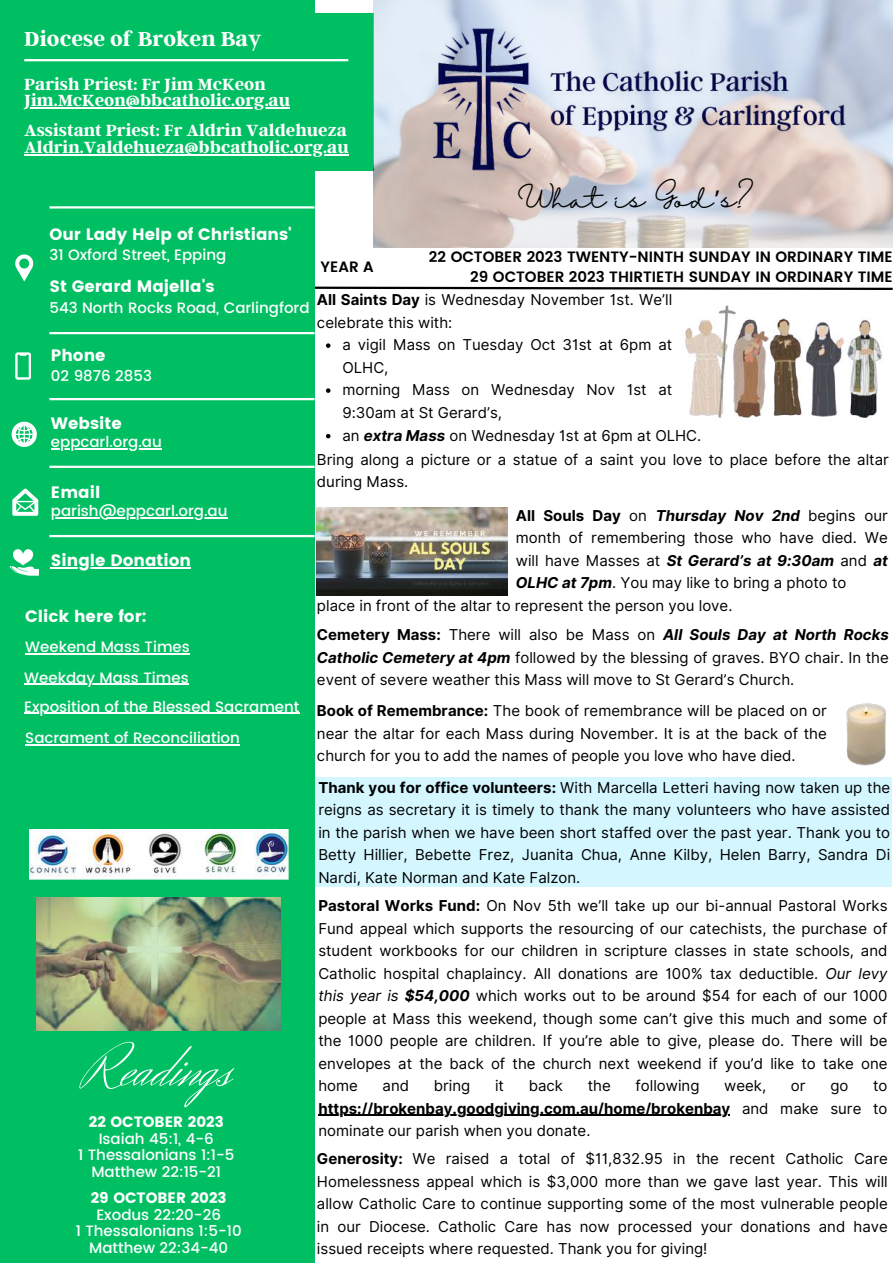
<style>
.page{position:relative;width:893px;height:1264px;background:#fff}
.page>*{position:absolute;margin:0;border:0;box-sizing:border-box;transform-origin:0 0}
.t1{font:59.25px "Herr Von Muellerhoff";color:#fff}
.t2{font:24px "Halimun";color:#000}
.t3{font:700 22.5px "Argent CF";color:#fff}
.t4{font:700 18px/16.8px "Argent CF";color:#fff}
.t5{font:16.5px "Poppins";color:#fff}
.t6{font:15px/22.5px "Inter";color:#000}
.t7{font:500 15px/16.8px "Poppins";color:#fff;text-align:center}
.t8{font:700 15px/22.5px "Inter";color:#000;text-align:justify}
.t9{font:600 15px/20.2px "Poppins";color:#000;text-align:right}
.t10{font:15px "Poppins";color:#fff}
.s1{font-family:"Noto Sans Gurmukhi"}
.s2{font-weight:700}
.s3{font-weight:700;font-style:italic}
.s4{font-style:italic}
.s5{font-weight:400}
</style>
<div class="page">
<div style="left:315px;top:777px;width:577px;height:109px;background:#d3f6ff"></div>
<div style="left:0;top:0;width:315px;height:1262px;background:#00bf63"></div>
<div style="left:0;top:13px;width:373px;height:158px;background:#00bf63"></div>
<img style="left:373px;top:0;width:519px;height:247px">
<svg style="left:15px;top:254px;width:18px;height:27px"></svg>
<svg style="left:15px;top:352px;width:16px;height:27px"></svg>
<svg style="left:12px;top:422px;width:24px;height:24px"></svg>
<hr style="left:49px;top:398px;width:265px;height:2px;background:#fff">
<hr style="left:49px;top:332px;width:265px;height:2px;background:#fff">
<hr style="left:49px;top:206px;width:265px;height:2px;background:#fff">
<hr style="left:24px;top:59px;width:324px;height:2px;background:#fff">
<img style="left:387px;top:0;width:497px;height:183px">
<img style="left:37px;top:897px;width:244px;height:133px">
<svg style="left:315px;top:286px;width:577px;height:4px"></svg>
<img style="left:846px;top:703px;width:40px;height:63px">
<img style="left:29px;top:830px;width:259px;height:49px">
<img style="left:685px;top:305px;width:197px;height:113px">
<img style="left:317px;top:507px;width:190px;height:89px">
<svg style="left:326px;top:343px;width:4px;height:5px"></svg>
<svg style="left:326px;top:388px;width:4px;height:5px"></svg>
<svg style="left:326px;top:434px;width:4px;height:4px"></svg>
<hr style="left:318px;top:1114px;width:412px;height:1px;background:#000">
<hr style="left:24px;top:107px;width:266px;height:2px;background:#fff">
<hr style="left:24px;top:154px;width:325px;height:1px;background:#fff">
<hr style="left:51px;top:448px;width:111px;height:1px;background:#fff">
<hr style="left:49px;top:465px;width:265px;height:3px;background:#fff">
<svg style="left:12px;top:488px;width:26px;height:27px"></svg>
<hr style="left:51px;top:517px;width:176px;height:1px;background:#fff">
<hr style="left:49px;top:535px;width:265px;height:2px;background:#fff">
<svg style="left:10px;top:549px;width:29px;height:26px"></svg>
<hr style="left:51px;top:567px;width:140px;height:1px;background:#fff">
<hr style="left:25px;top:653px;width:165px;height:1px;background:#fff">
<hr style="left:24px;top:683px;width:165px;height:2px;background:#fff">
<hr style="left:24px;top:712px;width:275px;height:1px;background:#fff">
<hr style="left:25px;top:744px;width:215px;height:1px;background:#fff">
<h3 class="t3" style="left:24px;top:25px;width:239px">Diocese of Broken Bay</h3>
<p class="t4" style="left:24px;top:74px;width:267px">Parish Priest: Fr Jim McKeon<br>Jim.McKeon@bbcatholic.org.au</p>
<p class="t4" style="left:24px;top:121px;width:326px">Assistant Priest: Fr Aldrin Valdehueza<br>Aldrin.Valdehueza@bbcatholic.org.au</p>
<h2 class="t2" style="left:517px;top:186px;width:238px">What is God<span class="s1">’</span>s?</h2>
<p class="t5" style="left:49px;top:225px;width:244px">Our Lady Help of Christians'</p>
<p class="t7" style="left:49px;top:246px;width:178px">31 Oxford Street, Epping</p>
<p class="t5" style="left:49px;top:276px;width:166px">St Gerard Majella's</p>
<p class="t7" style="left:49px;top:299px;width:261px">543 North Rocks Road, Carlingford</p>
<p class="t5" style="left:51px;top:346px;width:56px">Phone</p>
<p class="t7" style="left:51px;top:368px;width:102px">02 9876 2853</p>
<p class="t5" style="left:51px;top:413px;width:72px">Website</p>
<p class="t7" style="left:51px;top:433px;width:112px">eppcarl.org.au</p>
<p class="t5" style="left:51px;top:482px;width:51px">Email</p>
<p class="t7" style="left:51px;top:502px;width:178px">parish@eppcarl.org.au</p>
<p class="t5" style="left:51px;top:551px;width:141px">Single Donation</p>
<p class="t5" style="left:25px;top:606px;width:123px">Click here for:</p>
<p class="t7" style="left:24px;top:632px;width:277px;line-height:29.5px;text-align:left">Weekend Mass Times<br>Weekday Mass Times<br>Exposition of the Blessed Sacrament</p>
<p class="t7" style="left:25px;top:729px;width:216px">Sacrament of Reconciliation</p>
<h1 class="t1" style="left:81px;top:1030px;width:151px">Readings</h1>
<p class="t10" style="left:89px;top:1112px;width:136px">22 OCTOBER 2023</p>
<p class="t7" style="left:78px;top:1129px;width:158px">Isaiah 45:1, 4-6<br>1 Thessalonians 1:1-5<br>Matthew 22:15-21</p>
<p class="t10" style="left:91px;top:1188px;width:137px">29 OCTOBER 2023</p>
<p class="t7" style="left:76px;top:1205px;width:167px">Exodus 22:20-26<br>1 Thessalonians 1:5-10<br>Matthew 22:34-40</p>
<p class="t9" style="left:320px;top:257px;width:55px">YEAR A</p>
<p class="t9" style="left:429px;top:247px;width:465px">22 OCTOBER 2023 TWENTY-NINTH SUNDAY IN ORDINARY TIME<br>29 OCTOBER 2023 THIRTIETH SUNDAY IN ORDINARY TIME</p>
<p class="t6" style="left:317px;top:288px;width:357px"><span class="s2">All Saints Day</span> is Wednesday November 1st. We’ll celebrate this with:</p>
<p class="t6" style="left:342px;top:333px;width:331px">a vigil Mass on Tuesday Oct 31st at 6pm at<br>OLHC,<br>morning Mass on Wednesday Nov 1st at<br>9:30am at St Gerard’s,</p>
<p class="t6" style="left:342px;top:424px;width:360px">an <span class="s3">extra Mass</span> on Wednesday 1st at 6pm at OLHC.</p>
<p class="t6" style="left:317px;top:448px;width:573px">Bring along a picture or a statue of a saint you love to place before the altar during Mass.</p>
<p class="t6" style="left:516px;top:504px;width:373px;text-align:justify"><span class="s2">All Souls Day</span> on <span class="s3">Thursday Nov 2nd</span> begins our month of remembering those who have died. We will have Masses at <span class="s3">St Gerard’s at 9:30am</span> and <span class="s3">at OLHC at 7pm</span>. You may like to bring a photo to</p>
<p class="t6" style="left:317px;top:591px;width:573px;line-height:29.1px">place in front of the altar to represent the person you love.<br><span class="s2">Cemetery Mass:</span> There will also be Mass on <span class="s3">All Souls Day at North Rocks</span></p>
<p class="t6" style="left:317px;top:646px;width:573px"><span class="s3">Catholic Cemetery at 4pm</span> followed by the blessing of graves. BYO chair. In the event of severe weather this Mass will move to St Gerard’s Church.</p>
<p class="t6" style="left:317px;top:699px;width:511px;text-align:justify"><span class="s2">Book of Remembrance:</span> The book of remembrance will be placed on or near the altar for each Mass during November. It is at the back of the church for you to add the names of people you love who have died.</p>
<p class="t6" style="left:318px;top:776px;width:573px;text-align:justify"><span class="s2">Thank you for office volunteers:</span> With Marcella Letteri having now taken up the reigns as secretary it is timely to thank the many volunteers who have assisted in the parish when we have been short staffed over the past year. Thank you to Betty Hillier, Bebette Frez, Juanita Chua, Anne Kilby, Helen Barry, Sandra Di Nardi, Kate Norman and Kate Falzon.</p>
<p class="t6" style="left:318px;top:894px;width:570px;text-align:justify"><span class="s2">Pastoral Works Fund:</span> On Nov 5th we’ll take up our bi-annual Pastoral Works Fund appeal which supports the resourcing of our catechists, the purchase of student workbooks for our children in scripture classes in state schools, and Catholic hospital chaplaincy. All donations are 100% tax deductible. <span class="s4">Our levy this year is</span> <span class="s3">$54,000</span> which works out to be around $54 for each of our 1000 people at Mass this weekend, though some can’t give this much and some of the 1000 people are children. If you’re able to give, please do. There will be envelopes at the back of the church next weekend if you’d like to take one home</p>
<p class="t6" style="left:382px;top:1074px;width:28px">and</p>
<p class="t6" style="left:434px;top:1074px;width:38px">bring</p>
<p class="t6" style="left:495px;top:1074px;width:10px">it</p>
<p class="t6" style="left:528px;top:1074px;width:36px">back</p>
<p class="t6" style="left:587px;top:1074px;width:25px">the</p>
<p class="t6" style="left:635px;top:1074px;width:66px">following</p>
<p class="t6" style="left:724px;top:1074px;width:43px">week,</p>
<p class="t6" style="left:790px;top:1074px;width:16px">or</p>
<p class="t6" style="left:830px;top:1074px;width:20px">go</p>
<p class="t8" style="left:318px;top:1074px;width:570px;text-indent:554px"><span class="s5">to </span>https://brokenbay.goodgiving.com.au/home/brokenbay <span class="s5">and make sure to nominate our parish when you donate.</span></p>
<p class="t6" style="left:317px;top:1147px;width:572px;text-align:justify"><span class="s2">Generosity:</span> We raised a total of $11,832.95 in the recent Catholic Care Homelessness appeal which is $3,000 more than we gave last year. This will allow Catholic Care to continue supporting some of the most vulnerable people in our Diocese. Catholic Care has now processed your donations and have issued receipts where requested. Thank you for giving!</p>
</div>
